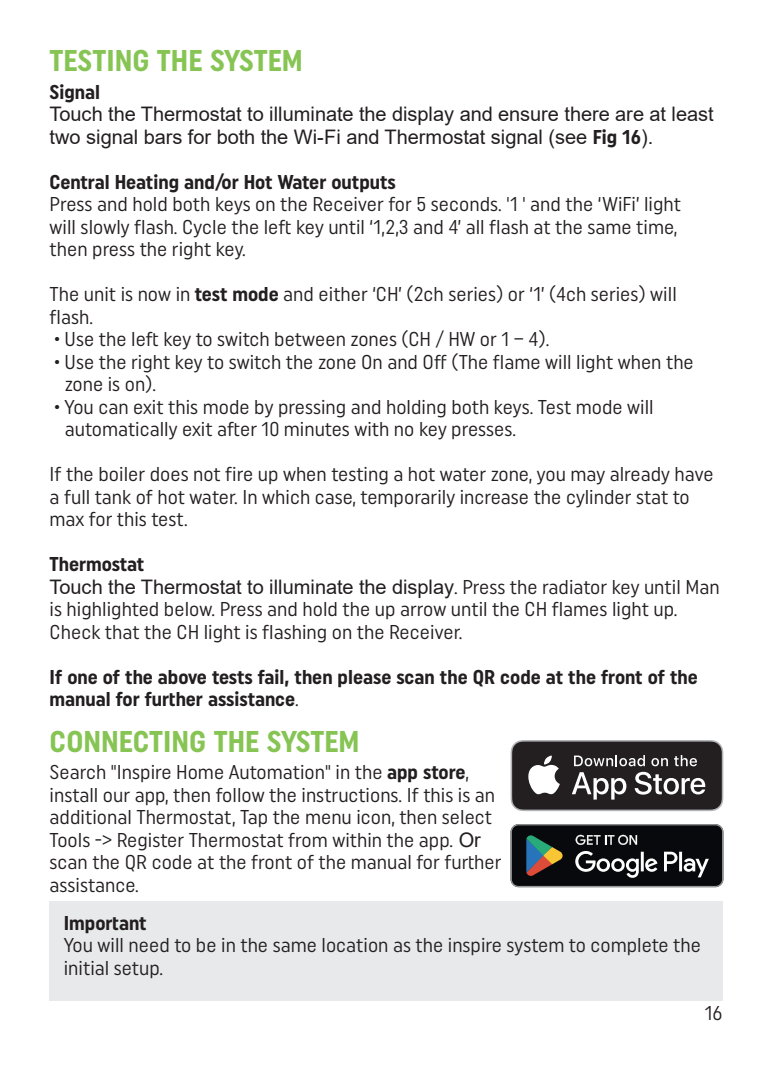
<style>
.page{position:relative;width:773px;height:1078px;background:#fff}
.page>*{position:absolute;margin:0;border:0;box-sizing:border-box;transform-origin:0 0}
.t1{font:700 30px "Uniform Condensed";color:#86c453}
.t2{font:20px/22.5px "Uniform Condensed";color:#231f20}
.t3{font:20px/22.5px "Arial";color:#231f20}
.t4{font:700 20px/22.5px "Uniform Condensed";color:#231f20}
.s1{font-family:"Uniform Condensed";font-weight:700}
.s2{font-weight:700}
.s3{font-family:"Uniform Condensed"}
.s4{font-weight:400}
.s5{font-family:"Arial"}
</style>
<div class="page">
<div style="left:50px;top:901px;width:673px;height:99px;background:#e8e9ea"></div>
<svg style="left:510px;top:740px;width:213px;height:71px;background:#4e4a4b"></svg>
<svg style="left:510px;top:824px;width:213px;height:62px;background:#2d2e2f"></svg>
<h1 class="t1" style="left:50px;top:47px;width:255px">TESTING THE SYSTEM</h1>
<p class="t4" style="left:50px;top:81px;width:52px">Signal</p>
<p class="t3" style="left:50px;top:103px;width:665px">Touch the Thermostat to illuminate the display and ensure there are at least two signal bars for both the Wi-Fi and Thermostat signal (see <span class="s1">Fig 16</span>).</p>
<p class="t4" style="left:50px;top:171px;width:348px">Central Heating and/or Hot Water outputs</p>
<p class="t2" style="left:50px;top:194px;width:632px">Press and hold both keys on the Receiver for 5 seconds. '1 ' and the ‘WiFi’ light will slowly flash. Cycle the left key until ‘1,2,3 and 4’ all flash at the same time, then press the right key.</p>
<p class="t2" style="left:50px;top:284px;width:628px">The unit is now in <span class="s2">test mode</span> and either ‘CH’ (2ch series) or ‘1’ (4ch series) will flash.</p>
<p class="t2" style="left:54px;top:329px;width:496px">• Use the left key to switch between zones (CH / HW or 1 – 4).</p>
<p class="t2" style="left:65px;top:351px;width:630px;text-indent:-11px">• Use the right key to switch the zone On and Off (The flame will light when the zone is on).</p>
<p class="t2" style="left:65px;top:396px;width:590px;text-indent:-11px">• You can exit this mode by pressing and holding both keys. Test mode will automatically exit after 10 minutes with no key presses.</p>
<p class="t2" style="left:50px;top:464px;width:665px">If the boiler does not fire up when testing a hot water zone, you may already have a full tank of hot water. In which case, temporarily increase the cylinder stat to max for this test.</p>
<p class="t4" style="left:50px;top:553px;width:96px">Thermostat</p>
<p class="t3" style="left:50px;top:575px;width:671px">Touch the Thermostat to illuminate the display<span class="s3">. Press the radiator key until Man</span></p>
<p class="t2" style="left:50px;top:599px;width:629px">is highlighted below. Press and hold the up arrow until the CH flames light up.<br>Check that the CH light is flashing on the Receiver.</p>
<p class="t4" style="left:50px;top:666px;width:649px">If one of the above tests fail, then please scan the QR code at the front of the manual for further assistance<span class="s4">.</span></p>
<h1 class="t1" style="left:50px;top:727px;width:311px">CONNECTING THE SYSTEM</h1>
<p class="t2" style="left:50px;top:761px;width:453px">Search "Inspire Home Automation" in the <span class="s2">app store</span>, install our app, then follow the instructions. If this is an additional Thermostat, Tap the menu icon, then select Tools -&gt; Register Thermostat from within the app. <span class="s5">Or </span>scan the QR code at the front of the manual for further assistance.</p>
<p class="t4" style="left:64px;top:911px;width:84px">Important</p>
<p class="t2" style="left:64px;top:934px;width:638px">You will need to be in the same location as the inspire system to complete the initial setup.</p>
<p class="t2" style="left:704px;top:1002px;width:19px">16</p>
</div>
